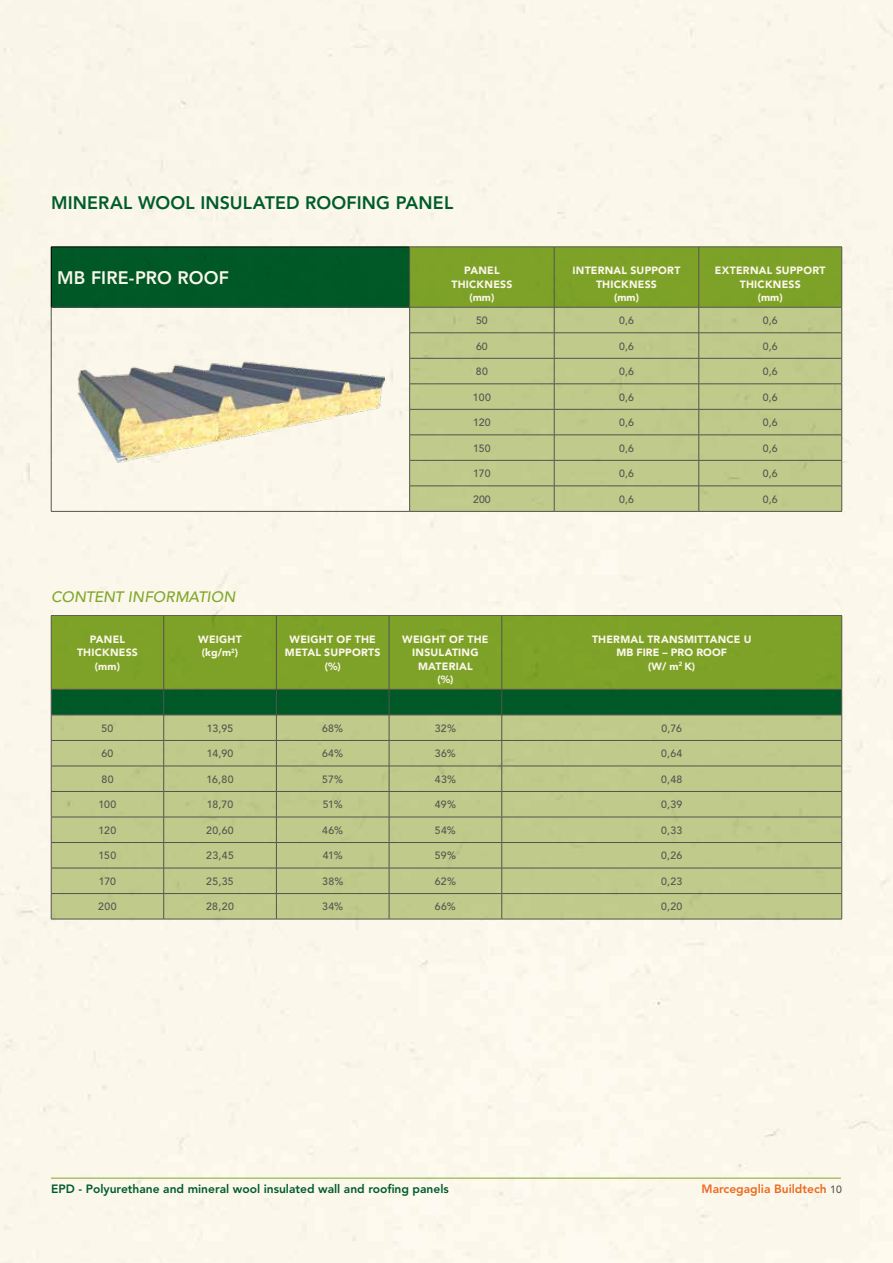
<style>
.page{position:relative;width:893px;height:1263px;background:#fbf7eb}
.page>*{position:absolute;margin:0;border:0;box-sizing:border-box;transform-origin:0 0}
.t1{font:800 18px "Avenir LT Std";letter-spacing:.01em;color:#005c2a}
.t2{font:800 18px "Avenir LT Std";letter-spacing:.005em;color:#fff}
.t3{font:italic 500 15px "Avenir LT Std";color:#80a82b}
.t4{font:800 12px "Avenir LT Std";color:#005c2a}
.t5{font:800 12px "Avenir LT Std";color:#ec691c}
.t6{font:500 10.5px "Avenir LT Std";letter-spacing:.025em;color:#575756}
.t7{font:900 10.5px/13.5px "Avenir LT Std";letter-spacing:.02em;color:#fff;text-align:center}
.s1{font-weight:500;font-size:10.5px;color:#575756}
</style>
<div class="page">
<img style="left:73px;top:357px;width:312px;height:108px">
<hr style="left:51px;top:1178px;width:790px;height:1px;background:#80a82b">
<div style="left:51px;top:247px;width:359px;height:60px;background:#005c2a"></div>
<hr style="left:51px;top:247px;width:358px;height:1px;background:#000">
<hr style="left:51px;top:247px;width:1px;height:60px;background:#000">
<svg style="left:51px;top:308px;width:1px;height:203px"></svg>
<hr style="left:51px;top:307px;width:359px;height:1px;background:#575756">
<hr style="left:51px;top:511px;width:359px;height:1px;background:#575756">
<svg style="left:409px;top:247px;width:433px;height:264px;background:#adbd72"></svg>
<hr style="left:409px;top:332px;width:145px;height:1px;background:#575756">
<hr style="left:554px;top:332px;width:145px;height:1px;background:#575756">
<hr style="left:699px;top:332px;width:143px;height:1px;background:#575756">
<hr style="left:409px;top:358px;width:145px;height:1px;background:#575756">
<hr style="left:554px;top:358px;width:145px;height:1px;background:#575756">
<hr style="left:699px;top:358px;width:143px;height:1px;background:#575756">
<hr style="left:409px;top:384px;width:145px;height:1px;background:#575756">
<hr style="left:554px;top:384px;width:145px;height:1px;background:#575756">
<hr style="left:699px;top:384px;width:143px;height:1px;background:#575756">
<hr style="left:409px;top:409px;width:145px;height:1px;background:#575756">
<hr style="left:554px;top:409px;width:145px;height:1px;background:#575756">
<hr style="left:699px;top:409px;width:143px;height:1px;background:#575756">
<hr style="left:409px;top:435px;width:145px;height:1px;background:#575756">
<hr style="left:554px;top:435px;width:145px;height:1px;background:#575756">
<hr style="left:699px;top:435px;width:143px;height:1px;background:#575756">
<hr style="left:409px;top:460px;width:145px;height:1px;background:#575756">
<hr style="left:554px;top:460px;width:145px;height:1px;background:#575756">
<hr style="left:699px;top:460px;width:143px;height:1px;background:#575756">
<hr style="left:409px;top:486px;width:145px;height:1px;background:#575756">
<hr style="left:554px;top:486px;width:145px;height:1px;background:#575756">
<hr style="left:699px;top:486px;width:143px;height:1px;background:#575756">
<hr style="left:410px;top:511px;width:144px;height:1px;background:#575756">
<hr style="left:554px;top:511px;width:145px;height:1px;background:#575756">
<hr style="left:699px;top:511px;width:143px;height:1px;background:#575756">
<div style="left:52px;top:616px;width:789px;height:73px;background:#7da227"></div>
<hr style="left:51px;top:615px;width:113px;height:1px;background:#575756">
<hr style="left:51px;top:615px;width:1px;height:74px;background:#575756">
<hr style="left:164px;top:615px;width:112px;height:1px;background:#575756">
<hr style="left:163px;top:615px;width:1px;height:74px;background:#575756">
<hr style="left:276px;top:615px;width:113px;height:1px;background:#575756">
<hr style="left:276px;top:615px;width:1px;height:74px;background:#575756">
<hr style="left:389px;top:615px;width:113px;height:1px;background:#575756">
<hr style="left:389px;top:615px;width:1px;height:74px;background:#575756">
<hr style="left:502px;top:615px;width:340px;height:1px;background:#575756">
<hr style="left:501px;top:615px;width:1px;height:74px;background:#575756">
<hr style="left:841px;top:615px;width:1px;height:74px;background:#575756">
<svg style="left:51px;top:689px;width:791px;height:230px;background:#a5b87d"></svg>
<hr style="left:51px;top:919px;width:113px;height:1px;background:#575756">
<hr style="left:164px;top:919px;width:112px;height:1px;background:#575756">
<hr style="left:276px;top:919px;width:113px;height:1px;background:#575756">
<hr style="left:389px;top:919px;width:113px;height:1px;background:#575756">
<hr style="left:502px;top:919px;width:340px;height:1px;background:#575756">
<h1 class="t1" style="left:51px;top:192px;width:404px">MINERAL WOOL INSULATED ROOFING PANEL</h1>
<h1 class="t2" style="left:57px;top:267px;width:173px">MB FIRE-PRO ROOF</h1>
<p class="t7" style="left:451px;top:264px;width:62px">PANEL<br>THICKNESS (mm)</p>
<p class="t7" style="left:573px;top:264px;width:109px">INTERNAL SUPPORT<br>THICKNESS<br>(mm)</p>
<p class="t7" style="left:715px;top:264px;width:112px">EXTERNAL SUPPORT<br>THICKNESS<br>(mm)</p>
<p class="t6" style="left:476px;top:314px;width:13px">50</p>
<p class="t6" style="left:619px;top:314px;width:16px">0,6</p>
<p class="t6" style="left:763px;top:314px;width:16px">0,6</p>
<p class="t6" style="left:476px;top:340px;width:13px">60</p>
<p class="t6" style="left:619px;top:340px;width:16px">0,6</p>
<p class="t6" style="left:763px;top:340px;width:16px">0,6</p>
<p class="t6" style="left:476px;top:365px;width:14px">80</p>
<p class="t6" style="left:619px;top:365px;width:16px">0,6</p>
<p class="t6" style="left:763px;top:365px;width:16px">0,6</p>
<p class="t6" style="left:473px;top:391px;width:20px">100</p>
<p class="t6" style="left:619px;top:391px;width:16px">0,6</p>
<p class="t6" style="left:763px;top:391px;width:16px">0,6</p>
<p class="t6" style="left:473px;top:416px;width:19px">120</p>
<p class="t6" style="left:619px;top:416px;width:16px">0,6</p>
<p class="t6" style="left:763px;top:416px;width:16px">0,6</p>
<p class="t6" style="left:473px;top:442px;width:19px">150</p>
<p class="t6" style="left:619px;top:442px;width:16px">0,6</p>
<p class="t6" style="left:763px;top:442px;width:16px">0,6</p>
<p class="t6" style="left:473px;top:467px;width:19px">170</p>
<p class="t6" style="left:619px;top:467px;width:16px">0,6</p>
<p class="t6" style="left:763px;top:467px;width:16px">0,6</p>
<p class="t6" style="left:473px;top:493px;width:19px">200</p>
<p class="t6" style="left:619px;top:493px;width:16px">0,6</p>
<p class="t6" style="left:763px;top:493px;width:16px">0,6</p>
<h2 class="t3" style="left:51px;top:589px;width:186px">CONTENT INFORMATION</h2>
<p class="t7" style="left:77px;top:632px;width:62px">PANEL<br>THICKNESS (mm)</p>
<p class="t7" style="left:198px;top:632px;width:45px">WEIGHT (kg/m<sup>2</sup>)</p>
<p class="t7" style="left:285px;top:632px;width:97px">WEIGHT OF THE<br>METAL SUPPORTS (%)</p>
<p class="t7" style="left:402px;top:632px;width:88px">WEIGHT OF THE<br>INSULATING<br>MATERIAL<br>(%)</p>
<p class="t7" style="left:592px;top:632px;width:161px">THERMAL TRANSMITTANCE U<br>MB FIRE – PRO ROOF<br>(W/ m<sup>2</sup> K)</p>
<p class="t6" style="left:102px;top:722px;width:13px">50</p>
<p class="t6" style="left:207px;top:722px;width:28px">13,95</p>
<p class="t6" style="left:322px;top:722px;width:22px">68%</p>
<p class="t6" style="left:435px;top:722px;width:23px">32%</p>
<p class="t6" style="left:661px;top:722px;width:22px">0,76</p>
<p class="t6" style="left:102px;top:747px;width:13px">60</p>
<p class="t6" style="left:207px;top:747px;width:28px">14,90</p>
<p class="t6" style="left:322px;top:747px;width:22px">64%</p>
<p class="t6" style="left:435px;top:747px;width:22px">36%</p>
<p class="t6" style="left:661px;top:747px;width:23px">0,64</p>
<p class="t6" style="left:101px;top:773px;width:14px">80</p>
<p class="t6" style="left:206px;top:773px;width:29px">16,80</p>
<p class="t6" style="left:322px;top:773px;width:23px">57%</p>
<p class="t6" style="left:435px;top:773px;width:23px">43%</p>
<p class="t6" style="left:661px;top:773px;width:23px">0,48</p>
<p class="t6" style="left:98px;top:798px;width:20px">100</p>
<p class="t6" style="left:207px;top:798px;width:28px">18,70</p>
<p class="t6" style="left:323px;top:798px;width:22px">51%</p>
<p class="t6" style="left:435px;top:798px;width:23px">49%</p>
<p class="t6" style="left:661px;top:798px;width:23px">0,39</p>
<p class="t6" style="left:99px;top:824px;width:19px">120</p>
<p class="t6" style="left:206px;top:824px;width:29px">20,60</p>
<p class="t6" style="left:322px;top:824px;width:23px">46%</p>
<p class="t6" style="left:435px;top:824px;width:22px">54%</p>
<p class="t6" style="left:661px;top:824px;width:23px">0,33</p>
<p class="t6" style="left:99px;top:849px;width:19px">150</p>
<p class="t6" style="left:206px;top:849px;width:29px">23,45</p>
<p class="t6" style="left:323px;top:849px;width:22px">41%</p>
<p class="t6" style="left:435px;top:849px;width:23px">59%</p>
<p class="t6" style="left:661px;top:849px;width:23px">0,26</p>
<p class="t6" style="left:99px;top:875px;width:19px">170</p>
<p class="t6" style="left:206px;top:875px;width:29px">25,35</p>
<p class="t6" style="left:322px;top:875px;width:23px">38%</p>
<p class="t6" style="left:435px;top:875px;width:23px">62%</p>
<p class="t6" style="left:661px;top:875px;width:23px">0,23</p>
<p class="t6" style="left:98px;top:900px;width:20px">200</p>
<p class="t6" style="left:206px;top:900px;width:29px">28,20</p>
<p class="t6" style="left:322px;top:900px;width:23px">34%</p>
<p class="t6" style="left:435px;top:900px;width:22px">66%</p>
<p class="t6" style="left:661px;top:900px;width:23px">0,20</p>
<p class="t4" style="left:51px;top:1182px;width:399px">EPD - Polyurethane and mineral wool insulated wall and roofing panels</p>
<p class="t5" style="left:701px;top:1182px;width:142px">Marcegaglia Buildtech <span class="s1">10</span></p>
</div>
